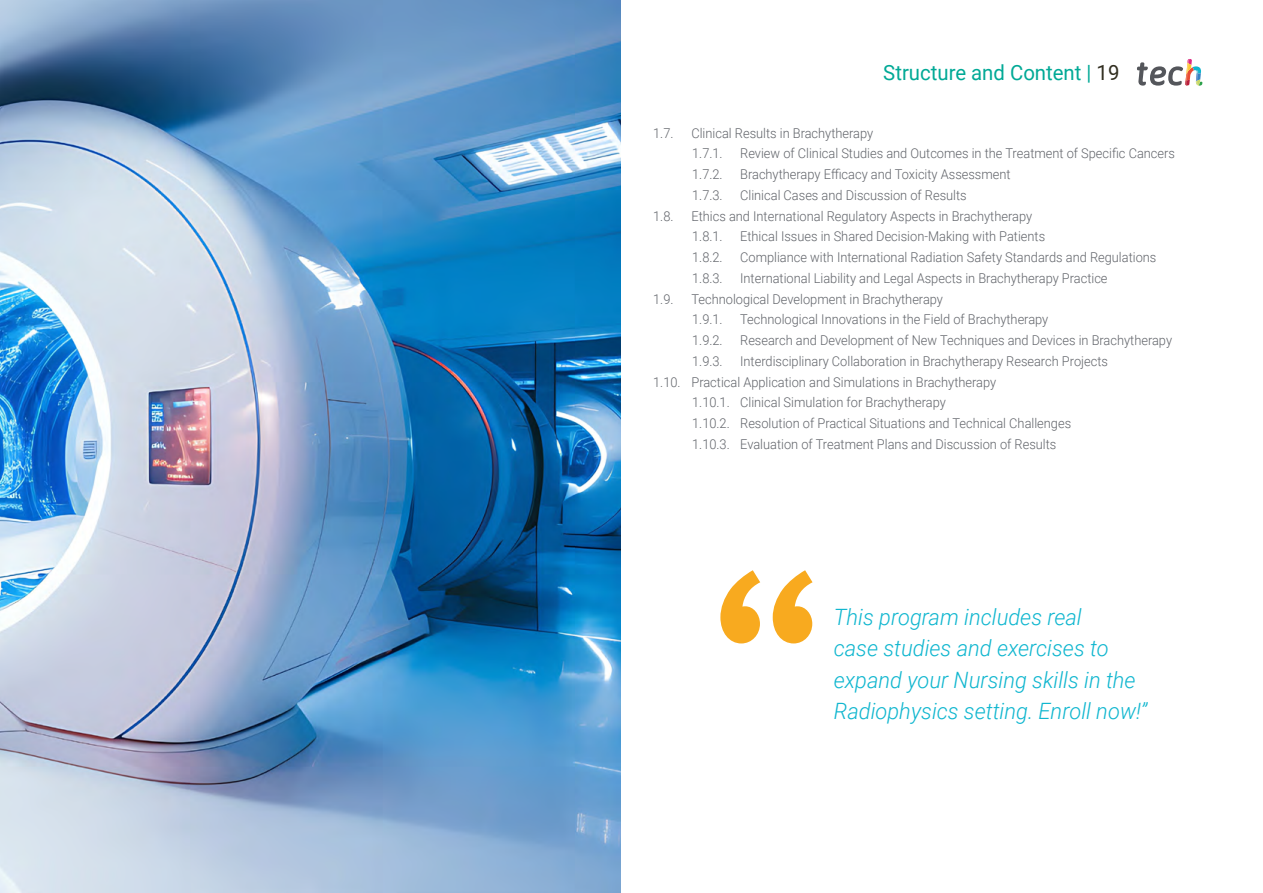
<style>
.page{position:relative;width:1263px;height:893px;background:#fff}
.page>*{position:absolute;margin:0;border:0;box-sizing:border-box;transform-origin:0 0}
.t1{font:italic 300 22.5px/31.5px "Roboto";color:#0fb6cf}
.t2{font:21px "Roboto";color:#00a996}
.t3{font:300 13.5px/20.7px "Roboto";color:#61646a;scale:.95 1}
.s1{color:#312e20}
</style>
<div class="page">
<img style="left:0;top:0;width:621px;height:893px">
<svg style="left:720px;top:570px;width:92px;height:73px"></svg>
<svg style="left:1137px;top:59px;width:65px;height:27px"></svg>
<h2 class="t2" style="left:883px;top:57px;width:238px">Structure and Content | <span class="s1">19</span></h2>
<p class="t3" style="left:653px;top:122px;width:23px">1.7.</p>
<p class="t3" style="left:691px;top:122px;width:193px">Clinical Results in Brachytherapy<br>1.7.1.</p>
<p class="t3" style="left:740px;top:143px;width:459px">Review of Clinical Studies and Outcomes in the Treatment of Specific Cancers</p>
<p class="t3" style="left:692px;top:164px;width:34px">1.7.2.</p>
<p class="t3" style="left:740px;top:164px;width:286px">Brachytherapy Efficacy and Toxicity Assessment</p>
<p class="t3" style="left:692px;top:184px;width:34px">1.7.3.</p>
<p class="t3" style="left:740px;top:184px;width:240px">Clinical Cases and Discussion of Results</p>
<p class="t3" style="left:653px;top:205px;width:23px">1.8.</p>
<p class="t3" style="left:691px;top:205px;width:360px">Ethics and International Regulatory Aspects in Brachytherapy<br>1.8.1.</p>
<p class="t3" style="left:740px;top:226px;width:323px">Ethical Issues in Shared Decision-Making with Patients</p>
<p class="t3" style="left:692px;top:247px;width:34px">1.8.2.</p>
<p class="t3" style="left:740px;top:247px;width:440px">Compliance with International Radiation Safety Standards and Regulations</p>
<p class="t3" style="left:692px;top:267px;width:34px">1.8.3.</p>
<p class="t3" style="left:740px;top:267px;width:388px">International Liability and Legal Aspects in Brachytherapy Practice</p>
<p class="t3" style="left:653px;top:288px;width:23px">1.9.</p>
<p class="t3" style="left:691px;top:288px;width:266px">Technological Development in Brachytherapy<br>1.9.1.</p>
<p class="t3" style="left:740px;top:309px;width:326px">Technological Innovations in the Field of Brachytherapy</p>
<p class="t3" style="left:692px;top:330px;width:34px">1.9.2.</p>
<p class="t3" style="left:740px;top:330px;width:456px">Research and Development of New Techniques and Devices in Brachytherapy</p>
<p class="t3" style="left:692px;top:350px;width:34px">1.9.3.</p>
<p class="t3" style="left:740px;top:350px;width:389px">Interdisciplinary Collaboration in Brachytherapy Research Projects</p>
<p class="t3" style="left:653px;top:371px;width:363px">1.10. Practical Application and Simulations in Brachytherapy</p>
<p class="t3" style="left:692px;top:392px;width:269px">1.10.1. Clinical Simulation for Brachytherapy</p>
<p class="t3" style="left:692px;top:413px;width:400px">1.10.2. Resolution of Practical Situations and Technical Challenges</p>
<p class="t3" style="left:692px;top:433px;width:385px">1.10.3. Evaluation of Treatment Plans and Discussion of Results</p>
<h1 class="t1" style="left:834px;top:600px;width:315px">This program includes real<br>case studies and exercises to expand your Nursing skills in the<br>Radiophysics setting. Enroll now!”</h1>
</div>
